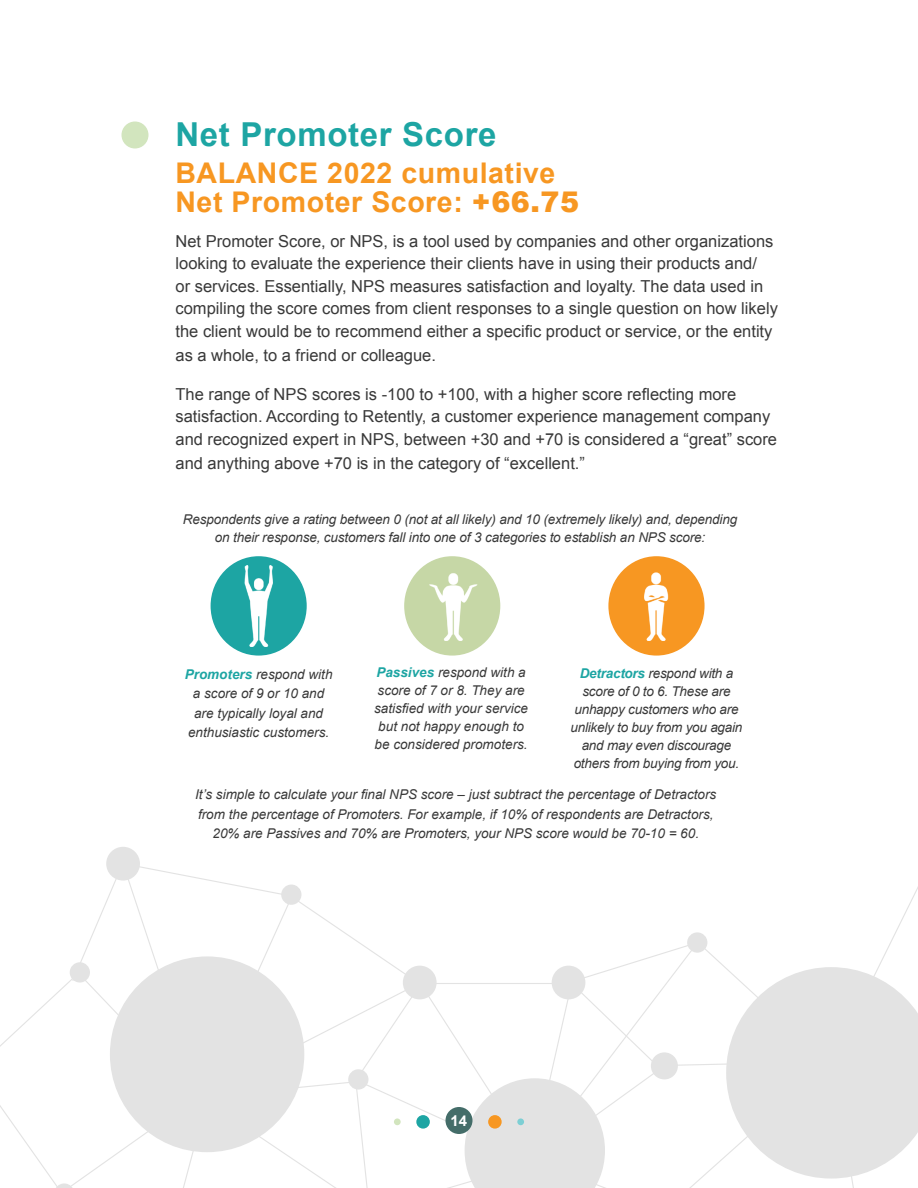
<style>
.page{position:relative;width:918px;height:1188px;background:#fff}
.page>*{position:absolute;margin:0;border:0;box-sizing:border-box;transform-origin:0 0}
.t1{font:700 33px "Arial";letter-spacing:.02em;color:#1da5a3}
.t2{font:700 28.5px/28.5px "Arial";letter-spacing:.02em;color:#f79722}
.t3{font:16.5px/22.5px "Arial";color:#393939}
.t4{font:700 15px "Arial";color:#fff}
.t5{font:italic 13.5px/18px "Arial";color:#393939;text-align:center}
.s1{font-weight:900}
.s2{font-weight:700;color:#1da5a3}
</style>
<div class="page">
<div style="left:106px;top:847px;width:34px;height:34px;background:#e3e3e3;border-radius:50%"></div>
<svg style="left:0;top:866px;width:918px;height:322px"></svg>
<div style="left:348px;top:1069px;width:20px;height:21px;background:#e3e3e3;border-radius:50%"></div>
<div style="left:552px;top:966px;width:33px;height:33px;background:#e3e3e3;border-radius:50%"></div>
<div style="left:651px;top:1052px;width:27px;height:27px;background:#e3e3e3;border-radius:50%"></div>
<div style="left:687px;top:932px;width:20px;height:21px;background:#e3e3e3;border-radius:50%"></div>
<div style="left:446px;top:1107px;width:26px;height:27px;background:#446d69;border-radius:50%"></div>
<div style="left:488px;top:1115px;width:14px;height:14px;background:#f79722;border-radius:50%"></div>
<div style="left:517px;top:1118px;width:7px;height:7px;background:#7dcfd4;border-radius:50%"></div>
<div style="left:416px;top:1115px;width:14px;height:14px;background:#1da5a3;border-radius:50%"></div>
<div style="left:394px;top:1118px;width:7px;height:7px;background:#d2e5be;border-radius:50%"></div>
<div style="left:122px;top:122px;width:26px;height:26px;background:#d2e5be;border-radius:50%"></div>
<div style="left:211px;top:556px;width:96px;height:100px;background:#1da5a3;border-radius:50%"></div>
<div style="left:404px;top:556px;width:96px;height:100px;background:#c6d7a6;border-radius:50%"></div>
<div style="left:608px;top:556px;width:97px;height:100px;background:#f79722;border-radius:50%"></div>
<img style="left:244px;top:566px;width:29px;height:80px">
<img style="left:424px;top:563px;width:59px;height:78px">
<img style="left:645px;top:563px;width:42px;height:77px">
<h1 class="t1" style="left:176px;top:112px;width:323px">Net Promoter Score</h1>
<h2 class="t2" style="left:176px;top:160px;width:405px">BALANCE 2022 cumulative<br>Net Promoter Score: <span class="s1">+66.75</span></h2>
<p class="t3" style="left:176px;top:230px;width:604px">Net Promoter Score, or NPS, is a tool used by companies and other organizations looking to evaluate the experience their clients have in using their products and/<br>or services. Essentially, NPS measures satisfaction and loyalty. The data used in compiling the score comes from client responses to a single question on how likely the client would be to recommend either a specific product or service, or the entity</p>
<p class="t3" style="left:176px;top:344px;width:262px">as a whole, to a friend or colleague.</p>
<p class="t3" style="left:176px;top:383px;width:603px">The range of NPS scores is -100 to +100, with a higher score reflecting more satisfaction. According to Retently, a customer experience management company and recognized expert in NPS, between +30 and +70 is considered a “great” score</p>
<p class="t3" style="left:176px;top:452px;width:411px">and anything above +70 is in the category of “excellent.”</p>
<p class="t5" style="left:183px;top:510px;width:556px">Respondents give a rating between 0 (not at all likely) and 10 (extremely likely) and, depending on their response, customers fall into one of 3 categories to establish an NPS score:</p>
<p class="t5" style="left:185px;top:665px;width:149px;line-height:19.5px"><span class="s2">Promoters</span> respond with a score of 9 or 10 and are typically loyal and enthusiastic customers.</p>
<p class="t5" style="left:374px;top:664px;width:155px"><span class="s2">Passives</span> respond with a score of 7 or 8. They are satisfied with your service but not happy enough to be considered promoters.</p>
<p class="t5" style="left:571px;top:665px;width:173px"><span class="s2">Detractors</span> respond with a score of 0 to 6. These are unhappy customers who are unlikely to buy from you again and may even discourage others from buying from you.</p>
<p class="t5" style="left:195px;top:785px;width:523px;line-height:19.5px">It’s simple to calculate your final NPS score – just subtract the percentage of Detractors from the percentage of Promoters. For example, if 10% of respondents are Detractors,<br>20% are Passives and 70% are Promoters, your NPS score would be 70-10 = 60.</p>
<p class="t4" style="left:451px;top:1111px;width:18px">14</p>
</div>
